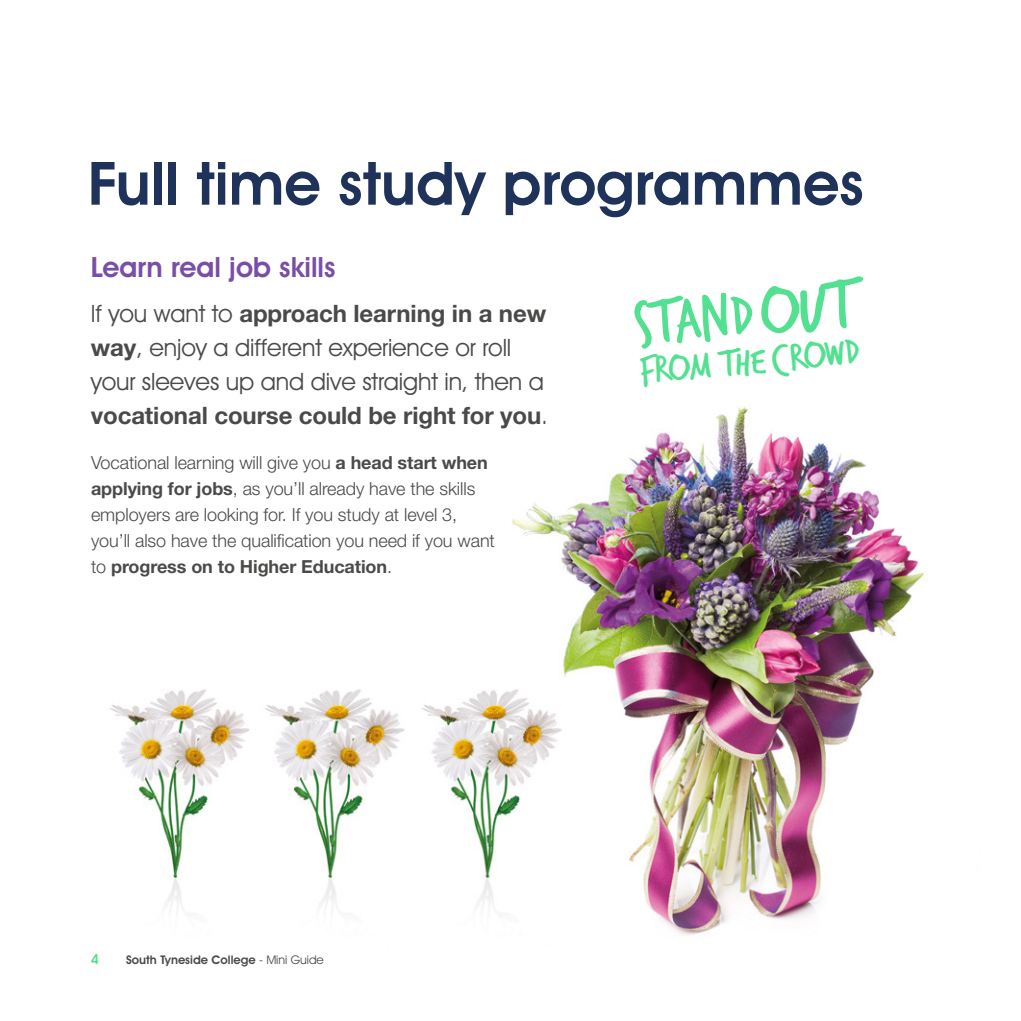
<style>
.page{position:relative;width:1021px;height:1021px;background:#fff}
.page>*{position:absolute;margin:0;border:0;box-sizing:border-box;transform-origin:0 0}
.t1{font:63.8px "Trash Hand STC Regular";color:#53e090}
.t2{font:600 60px "Avant Garde IT Cby BT";color:#1e325a}
.t3{font:40.6px "Trash Hand STC Regular";color:#53e090}
.t4{font:39.8px "Trash Hand STC Regular";color:#53e090}
.t5{font:600 28px "Avant Garde IT Cby BT";color:#794ea8}
.t6{font:24px/34px "Avant Garde IT Cby BT";letter-spacing:-.005em;color:#4a4a49}
.t7{font:700 24px "Helvetica Neue";letter-spacing:-.005em;color:#4a4a49}
.t8{font:300 18px/26px "Helvetica Neue";letter-spacing:-.005em;color:#4a4a49}
.t9{font:600 14px "Avant Garde IT Cby BT";color:#53e090}
.t10{font:600 12px "Avant Garde IT Cby BT";color:#4a4a49}
.s1{font-family:"Avant Garde IT Cby BT";font-weight:400}
.s2{font-family:"Helvetica Neue";font-weight:700}
.s3{font-weight:700}
.s4{font-weight:400}
</style>
<div class="page">
<img style="left:109px;top:406px;width:816px;height:530px">
<h2 class="t2" style="left:88px;top:147px;width:777px">Full time study programmes</h2>
<h3 class="t5" style="left:91px;top:250px;width:246px">Learn real job skills</h3>
<h3 class="t7" style="left:91px;top:298px;width:457px"><span class="s1">If you want to</span> approach learning in a new</h3>
<h3 class="t6" style="left:91px;top:330px;width:455px"><span class="s2">way</span>, enjoy a different experience or roll your sleeves up and dive straight in, then a</h3>
<h3 class="t7" style="left:91px;top:400px;width:459px">vocational course could be right for you<span class="s1">.</span></h3>
<p class="t8" style="left:91px;top:449px;width:405px">Vocational learning will give you <span class="s3">a head start when applying for jobs</span>, as you’ll already have the skills employers are looking for. If you study at level 3, you’ll also have the qualification you need if you want to <span class="s3">progress on to Higher Education</span>.</p>
<h1 class="t1" style="left:631px;top:294px;width:121px;rotate:-6deg">Stand</h1>
<h3 class="t4" style="left:638px;top:350px;width:127px;rotate:-4deg">From the</h3>
<h3 class="t3" style="left:768px;top:341px;width:91px;rotate:-7deg">Crowd</h3>
<p class="t9" style="left:91px;top:950px;width:10px">4</p>
<p class="t10" style="left:126px;top:952px;width:199px">South Tyneside College <span class="s4">- Mini Guide</span></p>
</div>
